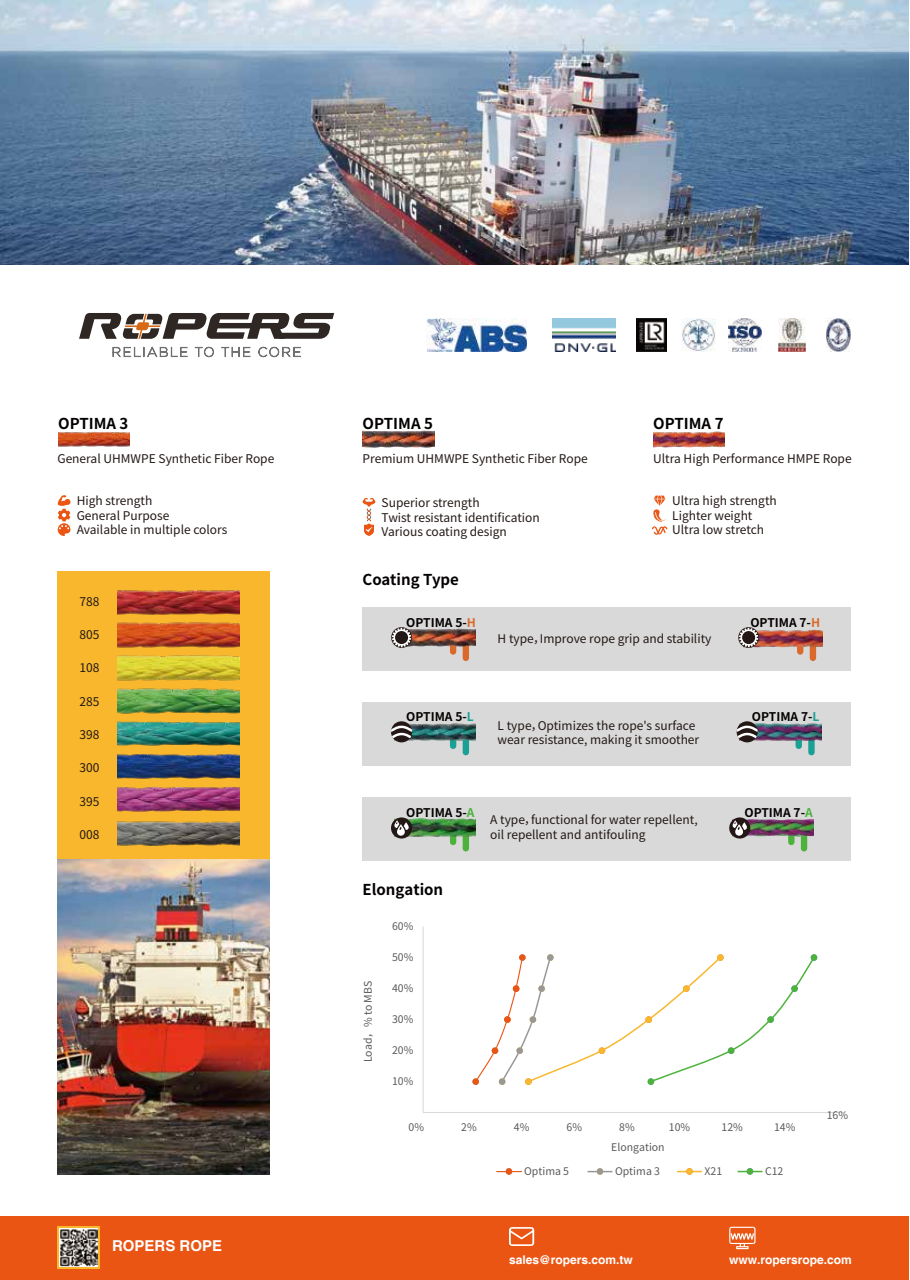
<style>
.page{position:relative;width:910px;height:1280px;background:#fff}
.page>*{position:absolute;margin:0;border:0;box-sizing:border-box;transform-origin:0 0}
.t1{font:700 15px "Noto Sans CJ Ksc";color:#040000}
.t2{font:700 15px "Helvetica";color:#fff}
.t3{font:12px/14.4px "Noto Sans CJ Ksc";color:#221815}
.t4{font:700 12px "Noto Sans CJ Ksc";color:#040000}
.t5{font:700 12px "Helvetica";color:#fff}
.t6{font:10.5px "Noto Sans CJ Ksc";color:#595959}
.s1{color:#d96a2c}
.s2{color:#1ba096}
.s3{color:#4db23b}
</style>
<div class="page">
<div style="left:57px;top:571px;width:213px;height:289px;background:#f8b72d"></div>
<img style="left:57px;top:860px;width:213px;height:315px">
<div style="left:0;top:1216px;width:909px;height:63px;background:#ea5514"></div>
<svg style="left:509px;top:1227px;width:25px;height:19px"></svg>
<svg style="left:729px;top:1227px;width:26px;height:22px"></svg>
<div style="left:57px;top:1226px;width:43px;height:43px;background:#f8b72d"></div>
<img style="left:59px;top:1228px;width:39px;height:39px">
<svg style="left:79px;top:313px;width:255px;height:26px"></svg>
<svg style="left:112px;top:346px;width:76px;height:11px"></svg>
<svg style="left:195px;top:347px;width:19px;height:10px"></svg>
<svg style="left:221px;top:347px;width:30px;height:10px"></svg>
<svg style="left:258px;top:347px;width:43px;height:10px"></svg>
<img style="left:0;top:1px;width:909px;height:264px">
<img style="left:427px;top:318px;width:100px;height:34px">
<img style="left:553px;top:318px;width:63px;height:34px">
<img style="left:682px;top:318px;width:33px;height:34px">
<img style="left:637px;top:318px;width:30px;height:34px">
<img style="left:729px;top:318px;width:33px;height:34px">
<img style="left:779px;top:318px;width:26px;height:34px">
<img style="left:826px;top:318px;width:25px;height:34px">
<img style="left:117px;top:688px;width:123px;height:26px">
<img style="left:117px;top:721px;width:123px;height:25px">
<img style="left:117px;top:754px;width:123px;height:25px">
<img style="left:117px;top:786px;width:123px;height:26px">
<img style="left:117px;top:590px;width:123px;height:25px">
<img style="left:117px;top:622px;width:123px;height:26px">
<img style="left:117px;top:655px;width:123px;height:26px">
<img style="left:117px;top:821px;width:123px;height:25px">
<img style="left:58px;top:431px;width:71px;height:16px">
<svg style="left:58px;top:495px;width:13px;height:41px"></svg>
<img style="left:363px;top:431px;width:71px;height:17px">
<svg style="left:363px;top:498px;width:12px;height:38px"></svg>
<img style="left:653px;top:431px;width:71px;height:17px">
<svg style="left:652px;top:496px;width:15px;height:39px"></svg>
<div style="left:363px;top:607px;width:488px;height:64px;background:#d9d9d9"></div>
<svg style="left:450px;top:647px;width:19px;height:14px"></svg>
<img style="left:412px;top:629px;width:63px;height:18px">
<svg style="left:391px;top:627px;width:21px;height:21px"></svg>
<svg style="left:780px;top:647px;width:37px;height:14px"></svg>
<img style="left:759px;top:629px;width:63px;height:18px">
<svg style="left:738px;top:627px;width:21px;height:21px"></svg>
<div style="left:363px;top:702px;width:488px;height:64px;background:#d9d9d9"></div>
<svg style="left:449px;top:741px;width:20px;height:14px"></svg>
<img style="left:394px;top:723px;width:81px;height:18px">
<svg style="left:391px;top:721px;width:21px;height:21px"></svg>
<svg style="left:391px;top:726px;width:21px;height:14px"></svg>
<svg style="left:795px;top:741px;width:20px;height:14px"></svg>
<img style="left:740px;top:722px;width:81px;height:19px">
<svg style="left:737px;top:721px;width:21px;height:21px"></svg>
<svg style="left:737px;top:726px;width:21px;height:14px"></svg>
<div style="left:363px;top:797px;width:488px;height:64px;background:#d9d9d9"></div>
<svg style="left:450px;top:837px;width:19px;height:14px"></svg>
<img style="left:394px;top:819px;width:81px;height:18px">
<div style="left:391px;top:817px;width:21px;height:21px;background:#231815;border-radius:50%"></div>
<svg style="left:394px;top:820px;width:15px;height:16px"></svg>
<svg style="left:788px;top:837px;width:20px;height:14px"></svg>
<img style="left:732px;top:819px;width:82px;height:18px">
<svg style="left:729px;top:817px;width:21px;height:21px"></svg>
<svg style="left:733px;top:820px;width:14px;height:16px"></svg>
<hr style="left:423px;top:926px;width:1px;height:186px;background:#d9d9d9">
<hr style="left:423px;top:1112px;width:421px;height:1px;background:#d9d9d9">
<div style="left:648px;top:1078px;width:6px;height:7px;background:#4db23b;border-radius:50%"></div>
<div style="left:525px;top:1078px;width:7px;height:7px;background:#f8b72d;border-radius:50%"></div>
<svg style="left:472px;top:1078px;width:7px;height:7px"></svg>
<svg style="left:474px;top:955px;width:342px;height:128px"></svg>
<div style="left:499px;top:1078px;width:6px;height:7px;background:#999899;border-radius:50%"></div>
<div style="left:516px;top:1047px;width:7px;height:7px;background:#999899;border-radius:50%"></div>
<div style="left:530px;top:1016px;width:6px;height:7px;background:#999899;border-radius:50%"></div>
<div style="left:538px;top:985px;width:7px;height:7px;background:#999899;border-radius:50%"></div>
<div style="left:547px;top:954px;width:7px;height:7px;background:#999899;border-radius:50%"></div>
<svg style="left:738px;top:1171px;width:24px;height:1px"></svg>
<div style="left:747px;top:1168px;width:6px;height:7px;background:#4db23b;border-radius:50%"></div>
<svg style="left:677px;top:1171px;width:25px;height:1px"></svg>
<div style="left:686px;top:1168px;width:7px;height:7px;background:#f8b72d;border-radius:50%"></div>
<svg style="left:497px;top:1171px;width:25px;height:1px"></svg>
<div style="left:506px;top:1168px;width:6px;height:7px;background:#ea5514;border-radius:50%"></div>
<svg style="left:587px;top:1171px;width:25px;height:1px"></svg>
<div style="left:597px;top:1168px;width:6px;height:7px;background:#999899;border-radius:50%"></div>
<p class="t1" style="left:58px;top:415px;width:72px">OPTIMA 3</p>
<p class="t3" style="left:57px;top:452px;width:218px">General UHMWPE Synthetic Fiber Rope</p>
<p class="t3" style="left:77px;top:494px;width:152px">High strength<br>General Purpose<br>Available in multiple colors</p>
<p class="t3" style="left:79px;top:594px;width:21px">788</p>
<p class="t3" style="left:79px;top:628px;width:21px">805</p>
<p class="t3" style="left:79px;top:661px;width:21px">108</p>
<p class="t3" style="left:79px;top:694px;width:21px">285</p>
<p class="t3" style="left:79px;top:728px;width:21px">398</p>
<p class="t3" style="left:79px;top:761px;width:21px">300</p>
<p class="t3" style="left:79px;top:794px;width:21px">395</p>
<p class="t3" style="left:79px;top:828px;width:21px">008</p>
<p class="t2" style="left:112px;top:1237px;width:112px">ROPERS ROPE</p>
<p class="t1" style="left:363px;top:415px;width:72px">OPTIMA 5</p>
<p class="t3" style="left:363px;top:452px;width:227px">Premium UHMWPE Synthetic Fiber Rope</p>
<p class="t3" style="left:382px;top:496px;width:160px">Superior strength<br>Twist resistant identification<br>Various coating design</p>
<p class="t1" style="left:363px;top:571px;width:98px">Coating Type</p>
<p class="t4" style="left:406px;top:616px;width:71px">OPTIMA 5-<span class="s1">H</span></p>
<p class="t1" style="left:653px;top:415px;width:72px">OPTIMA 7</p>
<p class="t3" style="left:653px;top:452px;width:200px">Ultra High Performance HMPE Rope</p>
<p class="t3" style="left:672px;top:494px;width:106px">Ultra high strength<br>Lighter weight<br>Ultra low stretch</p>
<p class="t4" style="left:750px;top:616px;width:71px">OPTIMA 7-<span class="s1">H</span></p>
<p class="t3" style="left:498px;top:631px;width:215px">H type，Improve rope grip and stability</p>
<p class="t4" style="left:406px;top:710px;width:69px">OPTIMA 5-<span class="s2">L</span></p>
<p class="t4" style="left:752px;top:710px;width:69px">OPTIMA 7-<span class="s2">L</span></p>
<p class="t3" style="left:498px;top:718px;width:203px">L type，Optimizes the rope's surface wear resistance, making it smoother</p>
<p class="t4" style="left:406px;top:805px;width:70px">OPTIMA 5-<span class="s3">A</span></p>
<p class="t4" style="left:744px;top:805px;width:70px">OPTIMA 7-<span class="s3">A</span></p>
<p class="t3" style="left:490px;top:813px;width:209px">A type，functional for water repellent, oil repellent and antifouling</p>
<p class="t1" style="left:363px;top:881px;width:82px">Elongation</p>
<p class="t6" style="left:392px;top:920px;width:23px">60%</p>
<p class="t6" style="left:362px;top:1062px;width:83px;rotate:-90deg">Load，% to MBS</p>
<p class="t6" style="left:392px;top:951px;width:23px">50%</p>
<p class="t6" style="left:392px;top:982px;width:23px">40%</p>
<p class="t6" style="left:392px;top:1013px;width:23px">30%</p>
<p class="t6" style="left:392px;top:1044px;width:23px">20%</p>
<p class="t6" style="left:392px;top:1075px;width:23px">10%</p>
<p class="t6" style="left:409px;top:1121px;width:17px">0%</p>
<p class="t6" style="left:461px;top:1121px;width:17px">2%</p>
<p class="t6" style="left:514px;top:1121px;width:17px">4%</p>
<p class="t6" style="left:566px;top:1121px;width:17px">6%</p>
<p class="t6" style="left:619px;top:1121px;width:17px">8%</p>
<p class="t6" style="left:669px;top:1121px;width:23px">10%</p>
<p class="t6" style="left:721px;top:1121px;width:23px">12%</p>
<p class="t6" style="left:774px;top:1121px;width:23px">14%</p>
<p class="t6" style="left:611px;top:1141px;width:55px">Elongation</p>
<p class="t6" style="left:524px;top:1165px;width:46px">Optima 5</p>
<p class="t6" style="left:615px;top:1165px;width:46px">Optima 3</p>
<p class="t6" style="left:705px;top:1165px;width:19px">X21</p>
<p class="t6" style="left:765px;top:1165px;width:20px">C12</p>
<p class="t6" style="left:827px;top:1109px;width:23px">16%</p>
<p class="t5" style="left:509px;top:1252px;width:125px">sales@ropers.com.tw</p>
<p class="t5" style="left:729px;top:1252px;width:124px">www.ropersrope.com</p>
</div>
